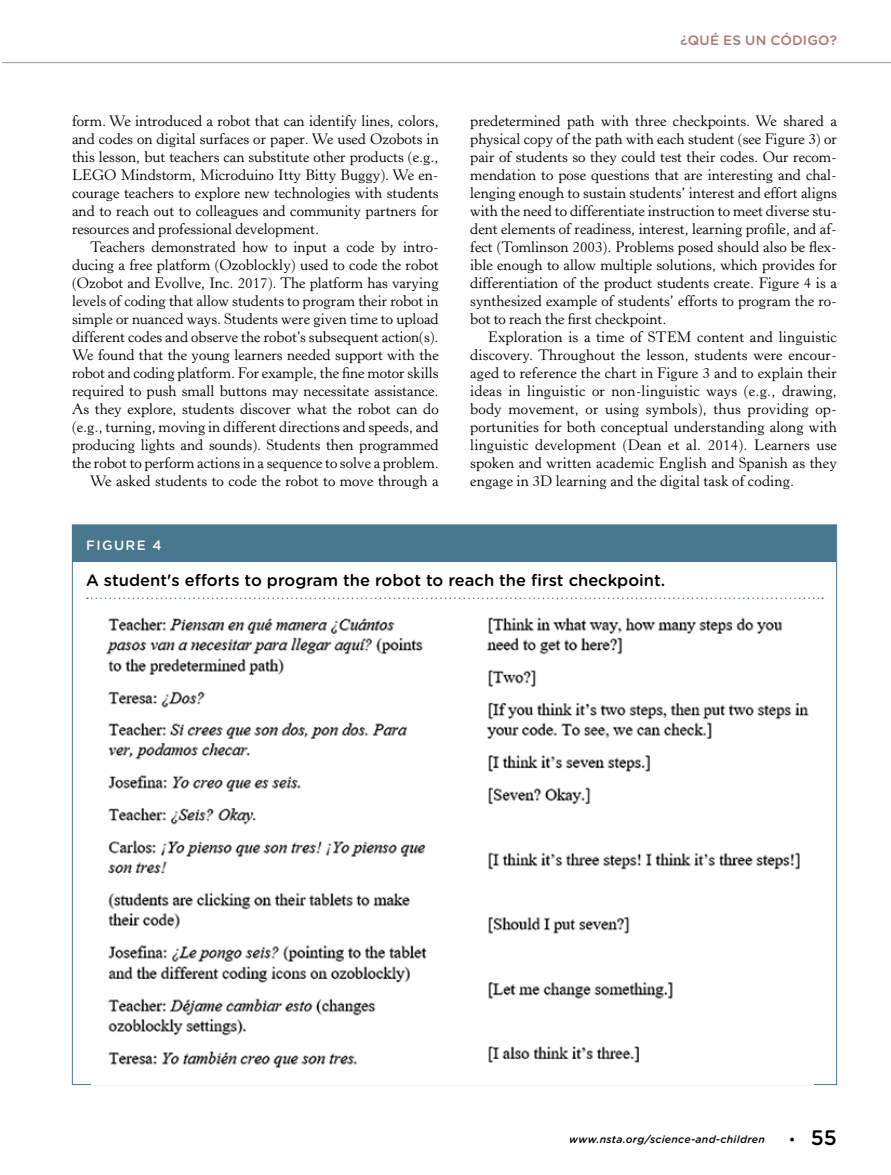
<style>
.page{position:relative;width:891px;height:1175px;background:#fff}
.page>*{position:absolute;margin:0;border:0;box-sizing:border-box;transform-origin:0 0}
.t1{font:500 21px "Gotham Rounded";color:#000}
.t2{font:500 16.5px "Gotham Rounded";color:#000}
.t3{font:15px/18px "Horley Old Style MT Std";color:#000;text-align:justify}
.t4{font:500 13.5px "Gotham Rounded";letter-spacing:.015em;color:#ac7775}
.t5{font:500 13.5px "Gotham Rounded";letter-spacing:.1em;color:#fff}
.t6{font:italic 500 10.5px "Gotham Rounded";letter-spacing:.025em;color:#000}
.s1{font-family:"Horley Old Style MT Std";font-weight:700;font-size:13.5px}
</style>
<div class="page">
<hr style="left:2px;top:62px;width:889px;height:1px;background:#939598">
<div style="left:73px;top:525px;width:763px;height:36px;background:#49778e"></div>
<svg style="left:87px;top:597px;width:736px;height:2px"></svg>
<img style="left:106px;top:617px;width:703px;height:451px">
<p class="t3" style="left:72px;top:112px;width:368px">form. We introduced a robot that can identify lines, colors, and codes on digital surfaces or paper. We used Ozobots in this lesson, but teachers can substitute other products (e.g., LEGO Mindstorm, Microduino Itty Bitty Buggy). We en&shy;courage teachers to explore new technologies with students and to reach out to colleagues and community partners for resources and professional development.</p>
<p class="t3" style="left:72px;top:238px;width:368px;text-align:right">Teachers demonstrated how to input a code by intro&shy;ducing a free platform (Ozoblockly) used to code the robot (Ozobot and Evollve, Inc. 2017). The platform has varying levels of coding that allow students to program their robot in simple or nuanced ways. Students were given time to upload different codes and observe the robot’s subsequent action(s).<br>We found that the young learners needed support with the robot and coding platform. For example, the fine motor skills required to push small buttons may necessitate assistance.<br>As they explore, students discover what the robot can do (e.g., turning, moving in different directions and speeds, and producing lights and sounds). Students then programmed the robot to perform actions in a sequence to solve a problem.<br>We asked students to code the robot to move through a</p>
<p class="t4" style="left:681px;top:31px;width:158px">¿QUÉ ES UN CÓDIGO?</p>
<p class="t3" style="left:470px;top:112px;width:368px">predetermined path with three checkpoints. We shared a physical copy of the path with each student (see Figure 3) or pair of students so they could test their codes. Our recom&shy;mendation to pose questions that are interesting and chal&shy;lenging enough to sustain students’ interest and effort aligns with the need to differentiate instruction to meet diverse stu&shy;dent elements of readiness, interest, learning profile, and af&shy;fect (Tomlinson 2003). Problems posed should also be flex&shy;ible enough to allow multiple solutions, which provides for differentiation of the product students create. Figure 4 is a synthesized example of students’ efforts to program the ro&shy;bot to reach the first checkpoint.</p>
<p class="t3" style="left:470px;top:328px;width:368px;text-indent:18px">Exploration is a time of STEM content and linguistic discovery. Throughout the lesson, students were encour&shy;aged to reference the chart in Figure 3 and to explain their ideas in linguistic or non-linguistic ways (e.g., drawing, body movement, or using symbols), thus providing op&shy;portunities for both conceptual understanding along with linguistic development (Dean et al. 2014). Learners use spoken and written academic English and Spanish as they engage in 3D learning and the digital task of coding.</p>
<p class="t5" style="left:86px;top:535px;width:77px">FIGURE 4</p>
<p class="t2" style="left:86px;top:568px;width:581px">A student's efforts to program the robot to reach the first checkpoint.</p>
<p class="t6" style="left:569px;top:1132px;width:197px">www.nsta.org/science-and-children</p>
<h1 class="t1" style="left:790px;top:1122px;width:49px"><span class="s1">•</span> 55</h1>
</div>
